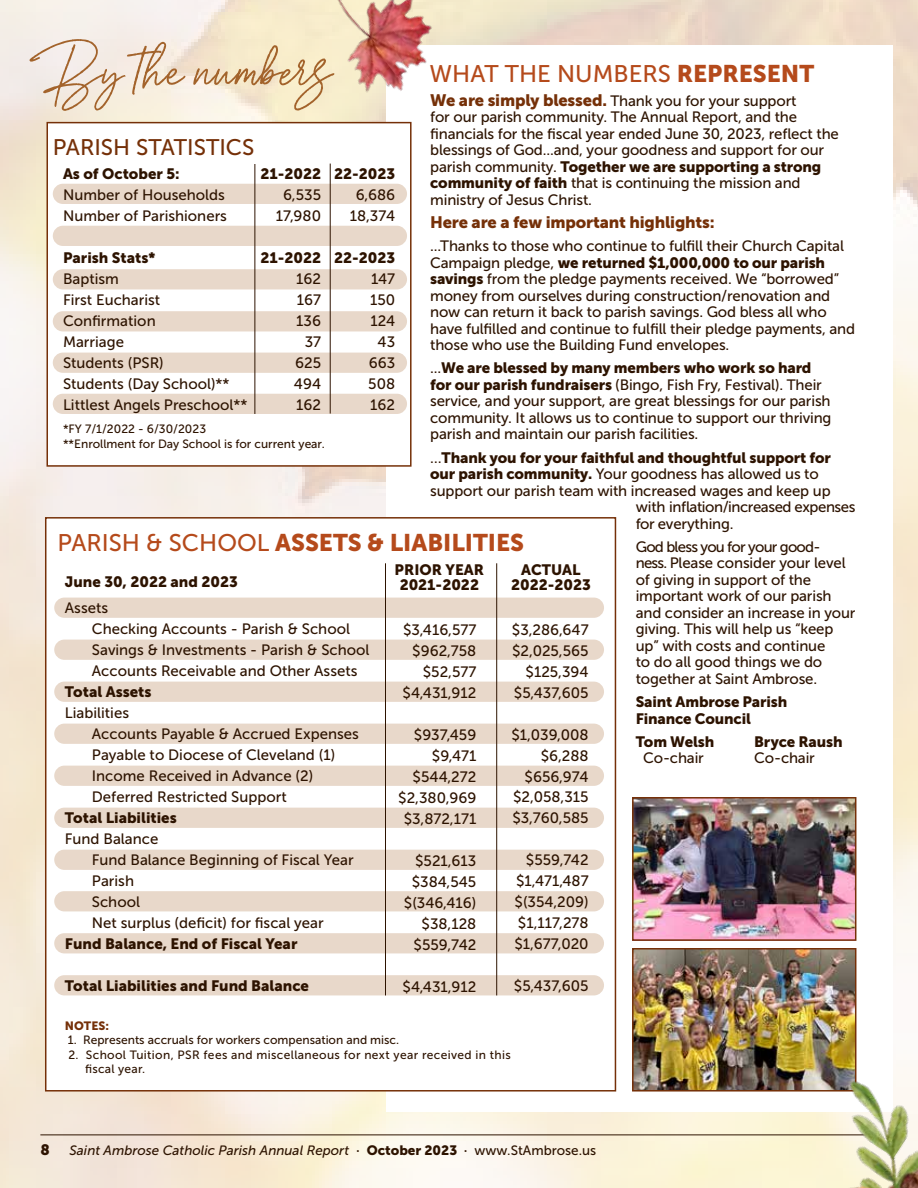
<style>
.page{position:relative;width:918px;height:1188px;background:#fff}
.page>*{position:absolute;margin:0;border:0;box-sizing:border-box;transform-origin:0 0}
.t1{font:103.5px "Aurelly Signature";color:#a3632b}
.t2{font:24px "Museo Sans 900";color:#b54a1b}
.t3{font:24px "Museo Sans 500";color:#b54a1b}
.t4{font:22.5px "Museo Sans 500";color:#753008}
.t5{font:16.5px "Museo Sans 900";letter-spacing:-.01em;color:#753008}
.t6{font:15px/21px "Museo Sans 500";letter-spacing:-.01em;color:#2d1300}
.t7{font:15px/15px "Museo Sans 900";letter-spacing:-.01em;color:#2d1300;text-align:center}
.t8{font:15px "Museo Sans 500";letter-spacing:-.03em;color:#2d1300}
.t9{font:italic 13.5px "Museo Sans 500";color:#2d1300}
.t10{font:12px/14.4px "Museo Sans 500";color:#2d1300}
.t11{font:12px/14.4px "Museo Sans 500";letter-spacing:.03em;color:#2d1300}
.t12{font:12px "Museo Sans 900";color:#753008}
.s1{font-family:"Museo Sans 900"}
.s2{font-family:"Museo Sans 900";font-size:16.5px;color:#753008}
.s3{font-family:"Museo Sans 500"}
.s4{font-family:"Museo Sans 700";font-style:normal}
.s5{font-family:"Museo Sans 900";font-style:normal}
.s6{font-style:normal}
</style>
<div class="page">
<img style="left:0;top:0;width:918px;height:1188px">
<hr style="left:40px;top:1135px;width:841px;height:1px;background:#2d1300">
<div style="left:387px;top:45px;width:506px;height:1067px;background:#fff"></div>
<img style="left:635px;top:800px;width:218px;height:138px">
<div style="left:632px;top:797px;width:224px;height:144px;border:2px solid #753008"></div>
<img style="left:635px;top:951px;width:218px;height:138px">
<div style="left:632px;top:948px;width:224px;height:144px;border:2px solid #753008"></div>
<div style="left:46px;top:122px;width:366px;height:345px;background:#fff;border:2px solid #753008"></div>
<div style="left:53px;top:184px;width:354px;height:20px;background:#e8d8ca;border-radius:10px"></div>
<div style="left:53px;top:226px;width:354px;height:20px;background:#e8d8ca;border-radius:10px"></div>
<div style="left:53px;top:269px;width:354px;height:20px;background:#e8d8ca;border-radius:10px"></div>
<div style="left:53px;top:311px;width:354px;height:20px;background:#e8d8ca;border-radius:10px"></div>
<div style="left:53px;top:353px;width:354px;height:20px;background:#e8d8ca;border-radius:10px"></div>
<div style="left:53px;top:394px;width:354px;height:20px;background:#e8d8ca;border-radius:10px"></div>
<hr style="left:330px;top:164px;width:1px;height:250px;background:#2d1300">
<hr style="left:255px;top:164px;width:1px;height:250px;background:#2d1300">
<div style="left:45px;top:517px;width:571px;height:575px;background:#fff;border:2px solid #753008"></div>
<div style="left:54px;top:598px;width:550px;height:20px;background:#e8d8ca;border-radius:10px"></div>
<div style="left:54px;top:640px;width:550px;height:20px;background:#e8d8ca;border-radius:10px"></div>
<div style="left:54px;top:682px;width:550px;height:20px;background:#e8d8ca;border-radius:10px"></div>
<div style="left:54px;top:724px;width:550px;height:20px;background:#e8d8ca;border-radius:10px"></div>
<div style="left:54px;top:766px;width:550px;height:20px;background:#e8d8ca;border-radius:10px"></div>
<div style="left:54px;top:808px;width:550px;height:20px;background:#e8d8ca;border-radius:10px"></div>
<div style="left:54px;top:850px;width:550px;height:20px;background:#e8d8ca;border-radius:10px"></div>
<div style="left:54px;top:891px;width:550px;height:20px;background:#e8d8ca;border-radius:10px"></div>
<div style="left:54px;top:933px;width:550px;height:20px;background:#e8d8ca;border-radius:10px"></div>
<div style="left:54px;top:975px;width:550px;height:20px;background:#e8d8ca;border-radius:10px"></div>
<hr style="left:385px;top:563px;width:1px;height:432px;background:#2d1300">
<hr style="left:496px;top:563px;width:1px;height:432px;background:#2d1300">
<img style="left:776px;top:1027px;width:142px;height:161px">
<img style="left:266px;top:0;width:224px;height:149px">
<h1 class="t1" style="left:43px;top:25px;width:295px">By the numbers</h1>
<h3 class="t4" style="left:53px;top:134px;width:203px">PARISH STATISTICS</h3>
<p class="t7" style="left:63px;top:166px;width:118px">As of October 5:</p>
<p class="t6" style="left:63px;top:184px;width:166px">Number of Households<br>Number of Parishioners</p>
<p class="t7" style="left:63px;top:250px;width:94px">Parish Stats*</p>
<p class="t6" style="left:63px;top:268px;width:186px">Baptism<br>First Eucharist<br>Confirmation<br>Marriage<br>Students (PSR)<br>Students (Day School)**<br>Littlest Angels Preschool**</p>
<p class="t10" style="left:63px;top:422px;width:263px">*FY 7/1/2022 - 6/30/2023<br>**Enrollment for Day School is for current year.</p>
<h2 class="t3" style="left:429px;top:60px;width:386px">WHAT THE NUMBERS <span class="s1">REPRESENT</span></h2>
<p class="t6" style="left:430px;top:92px;width:410px;line-height:16.5px"><span class="s2">We are simply blessed.</span> Thank you for your support<br>for our parish community. The Annual Report, and the financials for the fiscal year ended June 30, 2023, reflect the blessings of God...and, your goodness and support for our</p>
<p class="t7" style="left:430px;top:159px;width:393px"><span class="s3">parish community.</span> Together we are supporting a strong</p>
<p class="t6" style="left:430px;top:175px;width:372px;line-height:16.5px"><span class="s1">community of faith</span> that is continuing the mission and ministry of Jesus Christ.</p>
<p class="t5" style="left:430px;top:213px;width:286px">Here are a few important highlights:</p>
<p class="t6" style="left:430px;top:235px;width:415px">...Thanks to those who continue to fulfill their Church Capital</p>
<p class="t7" style="left:430px;top:255px;width:396px"><span class="s3">Campaign pledge,</span> we returned $1,000,000 to our parish</p>
<p class="t6" style="left:430px;top:271px;width:426px;line-height:16.5px"><span class="s1">savings</span> from the pledge payments received. We “borrowed” money from ourselves during construction/renovation and now can return it back to parish savings. God bless all who have fulfilled and continue to fulfill their pledge payments, and those who use the Building Fund envelopes.</p>
<p class="t7" style="left:430px;top:360px;width:383px"><span class="s3">...</span>We are blessed by many members who work so hard</p>
<p class="t6" style="left:430px;top:376px;width:403px;line-height:16.5px"><span class="s1">for our parish fundraisers</span> (Bingo, Fish Fry, Festival). Their service, and your support, are great blessings for our parish community. It allows us to continue to support our thriving parish and maintain our parish facilities.</p>
<p class="t7" style="left:430px;top:450px;width:402px"><span class="s3">…</span>Thank you for your faithful and thoughtful support for</p>
<p class="t6" style="left:430px;top:463px;width:390px"><span class="s1">our parish community.</span> Your goodness has allowed us to</p>
<p class="t6" style="left:430px;top:480px;width:402px">support our parish team with increased wages and keep up</p>
<p class="t8" style="left:636px;top:499px;width:221px">with inflation/increased expenses</p>
<p class="t6" style="left:636px;top:513px;width:100px">for everything.</p>
<p class="t6" style="left:636px;top:538px;width:221px;line-height:16.5px">God bless you for your good&shy;ness. Please consider your level of giving in support of the important work of our parish and consider an increase in your giving. This will help us “keep up” with costs and continue<br>to do all good things we do together at Saint Ambrose.</p>
<p class="t7" style="left:636px;top:693px;width:153px;line-height:16.5px;text-align:left">Saint Ambrose Parish<br>Finance Council</p>
<p class="t7" style="left:636px;top:734px;width:80px">Tom Welsh</p>
<p class="t7" style="left:754px;top:734px;width:90px">Bryce Raush</p>
<p class="t6" style="left:643px;top:748px;width:62px">Co-chair</p>
<p class="t6" style="left:754px;top:748px;width:62px">Co-chair</p>
<p class="t7" style="left:260px;top:166px;width:62px">21-2022</p>
<p class="t6" style="left:276px;top:184px;width:47px;text-align:center">6,535<br>17,980</p>
<p class="t7" style="left:260px;top:250px;width:62px">21-2022</p>
<p class="t6" style="left:294px;top:268px;width:29px;text-align:right">162<br>167<br>136<br>37<br>625<br>494<br>162</p>
<p class="t7" style="left:334px;top:166px;width:63px">22-2023</p>
<p class="t6" style="left:350px;top:184px;width:47px;text-align:center">6,686<br>18,374</p>
<p class="t7" style="left:334px;top:250px;width:63px">22-2023</p>
<p class="t6" style="left:368px;top:268px;width:28px;text-align:right">147<br>150<br>124<br>43<br>663<br>508<br>162</p>
<h2 class="t2" style="left:57px;top:529px;width:468px"><span class="s3">PARISH &amp; SCHOOL</span> ASSETS &amp; LIABILITIES</h2>
<p class="t7" style="left:511px;top:562px;width:81px">ACTUAL<br>2022-2023</p>
<p class="t7" style="left:395px;top:562px;width:91px">PRIOR YEAR<br>2021-2022</p>
<p class="t7" style="left:65px;top:574px;width:174px">June 30, 2022 and 2023</p>
<p class="t6" style="left:92px;top:597px;width:279px;text-indent:-27px">Assets<br>Checking Accounts - Parish &amp; School<br>Savings &amp; Investments - Parish &amp; School<br>Accounts Receivable and Other Assets</p>
<p class="t7" style="left:65px;top:684px;width:88px">Total Assets</p>
<p class="t6" style="left:92px;top:702px;width:268px;text-indent:-27px">Liabilities<br>Accounts Payable &amp; Accrued Expenses<br>Payable to Diocese of Cleveland (1)<br>Income Received in Advance (2)<br>Deferred Restricted Support</p>
<p class="t7" style="left:65px;top:810px;width:113px">Total Liabilities</p>
<p class="t6" style="left:92px;top:828px;width:263px;text-indent:-27px">Fund Balance<br>Fund Balance Beginning of Fiscal Year<br>Parish<br>School<br>Net surplus (deficit) for fiscal year</p>
<p class="t7" style="left:65px;top:936px;width:234px">Fund Balance, End of Fiscal Year</p>
<p class="t7" style="left:65px;top:978px;width:246px">Total Liabilities and Fund Balance</p>
<p class="t6" style="left:403px;top:620px;width:75px;text-align:right">$3,416,577 $962,758 $52,577 $4,431,912</p>
<p class="t6" style="left:398px;top:725px;width:80px;text-align:right">$937,459 $9,471 $544,272 $2,380,969 $3,872,171</p>
<p class="t6" style="left:404px;top:851px;width:74px;text-align:right">$521,613 $384,545 $(346,416) $38,128 $559,742</p>
<p class="t6" style="left:403px;top:977px;width:75px">$4,431,912</p>
<p class="t6" style="left:512px;top:620px;width:78px;text-align:right">$3,286,647 $2,025,565 $125,394 $5,437,605</p>
<p class="t6" style="left:511px;top:725px;width:79px;text-align:right">$1,039,008 $6,288 $656,974</p>
<p class="t6" style="left:512px;top:786px;width:78px">$2,058,315 $3,760,585</p>
<p class="t6" style="left:514px;top:849px;width:76px;text-align:justify;text-indent:11px">$559,742 $1,471,487 $(354,209) $1,117,278 $1,677,020</p>
<p class="t6" style="left:514px;top:975px;width:76px">$5,437,605</p>
<p class="t12" style="left:65px;top:1019px;width:46px">NOTES:</p>
<p class="t10" style="left:68px;top:1033px;width:333px">1. Represents accruals for workers compensation and misc.</p>
<p class="t11" style="left:85px;top:1047px;width:427px;text-indent:-17px">2. School Tuition, PSR fees and miscellaneous for next year received in this fiscal year.</p>
<p class="t7" style="left:40px;top:1142px;width:11px">8</p>
<p class="t9" style="left:70px;top:1143px;width:528px">Saint Ambrose Catholic Parish Annual Report <span class="s4">·</span> <span class="s5">October 2023</span> <span class="s4">·</span> <span class="s6">www.StAmbrose.us</span></p>
</div>
